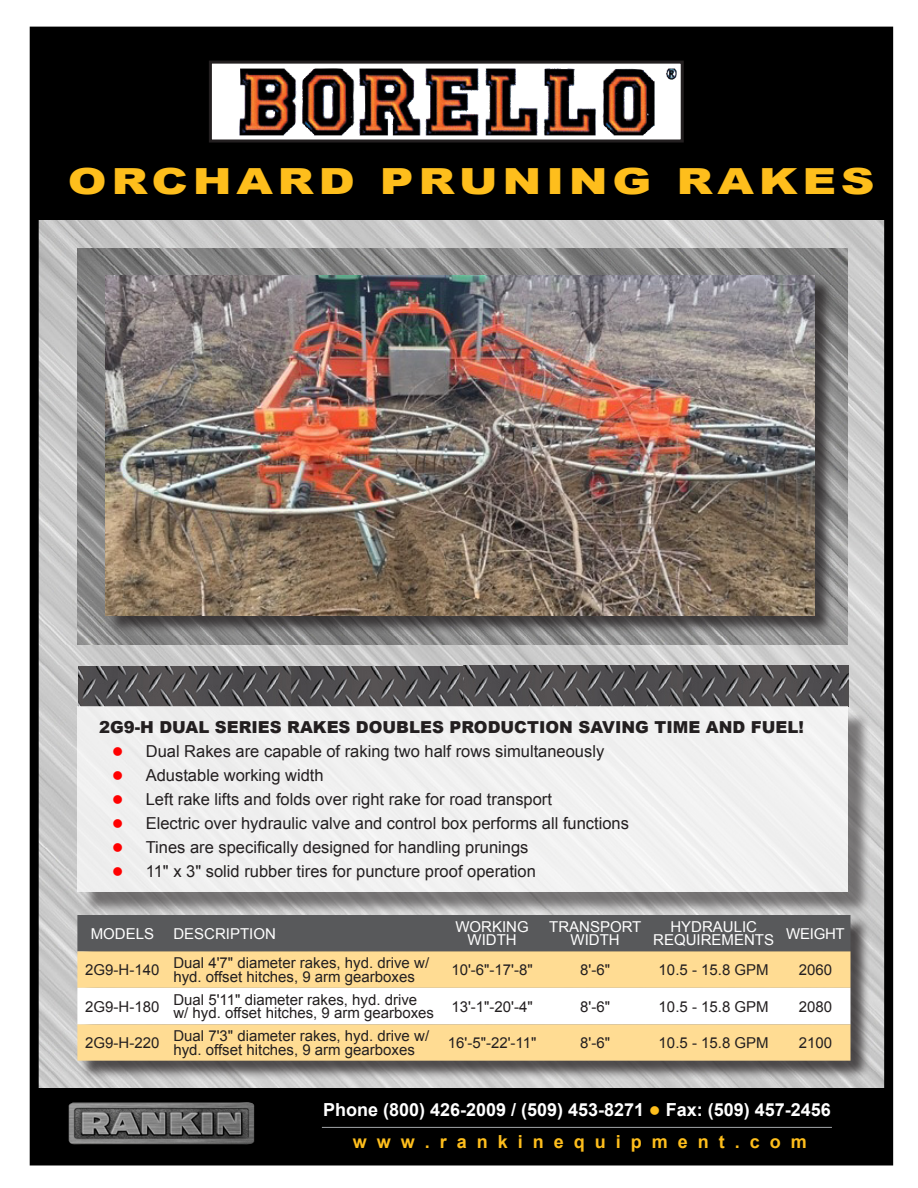
<style>
.page{position:relative;width:918px;height:1188px;background:#fff}
.page>*{position:absolute;margin:0;border:0;box-sizing:border-box;transform-origin:0 0}
.t1{font:900 36px "Arial";letter-spacing:.1em;color:#febe1c;scale:1.3 1}
.t2{font:700 18px/32px "Arial";color:#fff;text-align:center}
.t3{font:16.5px/24px "Arial";color:#231f20}
.t4{font:900 16.5px "Arial";color:#231f20}
.t5{font:15px/13.5px "Arial";color:#231f20}
.t6{font:15px/13.5px "Arial";color:#fff;text-align:center}
.s1{color:#febe1c}
</style>
<div class="page">
<img style="left:40px;top:219px;width:843px;height:869px">
<div style="left:36px;top:1088px;width:850px;height:70px;background:#000"></div>
<img style="left:69px;top:1102px;width:185px;height:42px">
<hr style="left:322px;top:1127px;width:510px;height:1px;background:#939598">
<div style="left:79px;top:917px;width:791px;height:163px;background:#231f20;opacity:.75"></div>
<div style="left:77px;top:915px;width:774px;height:36px;background:#58595b"></div>
<div style="left:77px;top:951px;width:774px;height:110px;background:#ffdc93"></div>
<svg style="left:77px;top:988px;width:774px;height:36px"></svg>
<img style="left:77px;top:249px;width:771px;height:396px">
<img style="left:79px;top:666px;width:769px;height:40px">
<div style="left:83px;top:712px;width:788px;height:202px;background:#231f20;opacity:.75"></div>
<div style="left:77px;top:706px;width:771px;height:186px;background:#f0f0f0"></div>
<div style="left:108px;top:278px;width:725px;height:356px;background:#231f20;opacity:.75"></div>
<img style="left:106px;top:276px;width:708px;height:339px">
<div style="left:39px;top:33px;width:850px;height:186px;background:#000"></div>
<img style="left:213px;top:65px;width:467px;height:74px">
<div style="left:209px;top:61px;width:475px;height:82px;border:3px solid #231f20"></div>
<img style="left:302px;top:68px;width:53px;height:67px">
<div style="left:30px;top:27px;width:863px;height:1139px;border:9px solid #000"></div>
<h1 class="t1" style="left:68px;top:155px;width:622px">ORCHARD PRUNING RAKES</h1>
<p class="t4" style="left:99px;top:715px;width:706px">2G9-H DUAL SERIES RAKES DOUBLES PRODUCTION SAVING TIME AND FUEL!</p>
<p class="t3" style="left:146px;top:739px;width:485px">Dual Rakes are capable of raking two half rows simultaneously Adustable working width<br>Left rake lifts and folds over right rake for road transport<br>Electric over hydraulic valve and control box performs all functions Tines are specifically designed for handling prunings<br>11" x 3" solid rubber tires for puncture proof operation</p>
<p class="t6" style="left:91px;top:927px;width:65px">MODELS</p>
<p class="t6" style="left:173px;top:927px;width:104px">DESCRIPTION</p>
<p class="t6" style="left:455px;top:920px;width:75px">WORKING<br>WIDTH</p>
<p class="t6" style="left:549px;top:920px;width:94px">TRANSPORT<br>WIDTH</p>
<p class="t6" style="left:653px;top:920px;width:122px">HYDRAULIC<br>REQUIREMENTS</p>
<p class="t6" style="left:786px;top:927px;width:60px">WEIGHT</p>
<p class="t5" style="left:85px;top:963px;width:76px">2G9-H-140</p>
<p class="t5" style="left:173px;top:956px;width:257px">Dual 4'7" diameter rakes, hyd. drive w/ hyd. offset hitches, 9 arm gearboxes</p>
<p class="t5" style="left:451px;top:963px;width:83px">10'-6"-17'-8"</p>
<p class="t5" style="left:580px;top:963px;width:31px">8'-6"</p>
<p class="t5" style="left:659px;top:963px;width:112px">10.5 - 15.8 GPM</p>
<p class="t5" style="left:799px;top:963px;width:35px">2060</p>
<p class="t5" style="left:85px;top:1000px;width:76px">2G9-H-180</p>
<p class="t5" style="left:173px;top:993px;width:361px">Dual 5'11" diameter rakes, hyd. drive<br>w/ hyd. offset hitches, 9 arm gearboxes 13'-1"-20'-4"</p>
<p class="t5" style="left:580px;top:1000px;width:31px">8'-6"</p>
<p class="t5" style="left:659px;top:1000px;width:112px">10.5 - 15.8 GPM</p>
<p class="t5" style="left:799px;top:1000px;width:35px">2080</p>
<p class="t5" style="left:85px;top:1036px;width:76px">2G9-H-220</p>
<p class="t5" style="left:173px;top:1029px;width:257px">Dual 7'3" diameter rakes, hyd. drive w/ hyd. offset hitches, 9 arm gearboxes</p>
<p class="t5" style="left:448px;top:1036px;width:90px">16'-5"-22'-11"</p>
<p class="t5" style="left:580px;top:1036px;width:31px">8'-6"</p>
<p class="t5" style="left:659px;top:1036px;width:112px">10.5 - 15.8 GPM</p>
<p class="t5" style="left:799px;top:1036px;width:35px">2100</p>
<p class="t2" style="left:323px;top:1094px;width:509px">Phone (800) 426-2009 / (509) 453-8271 <span class="s1">●</span> Fax: (509) 457-2456 <span class="s1">w w w . r a n k i n e q u i p m e n t . c o m</span></p>
</div>
